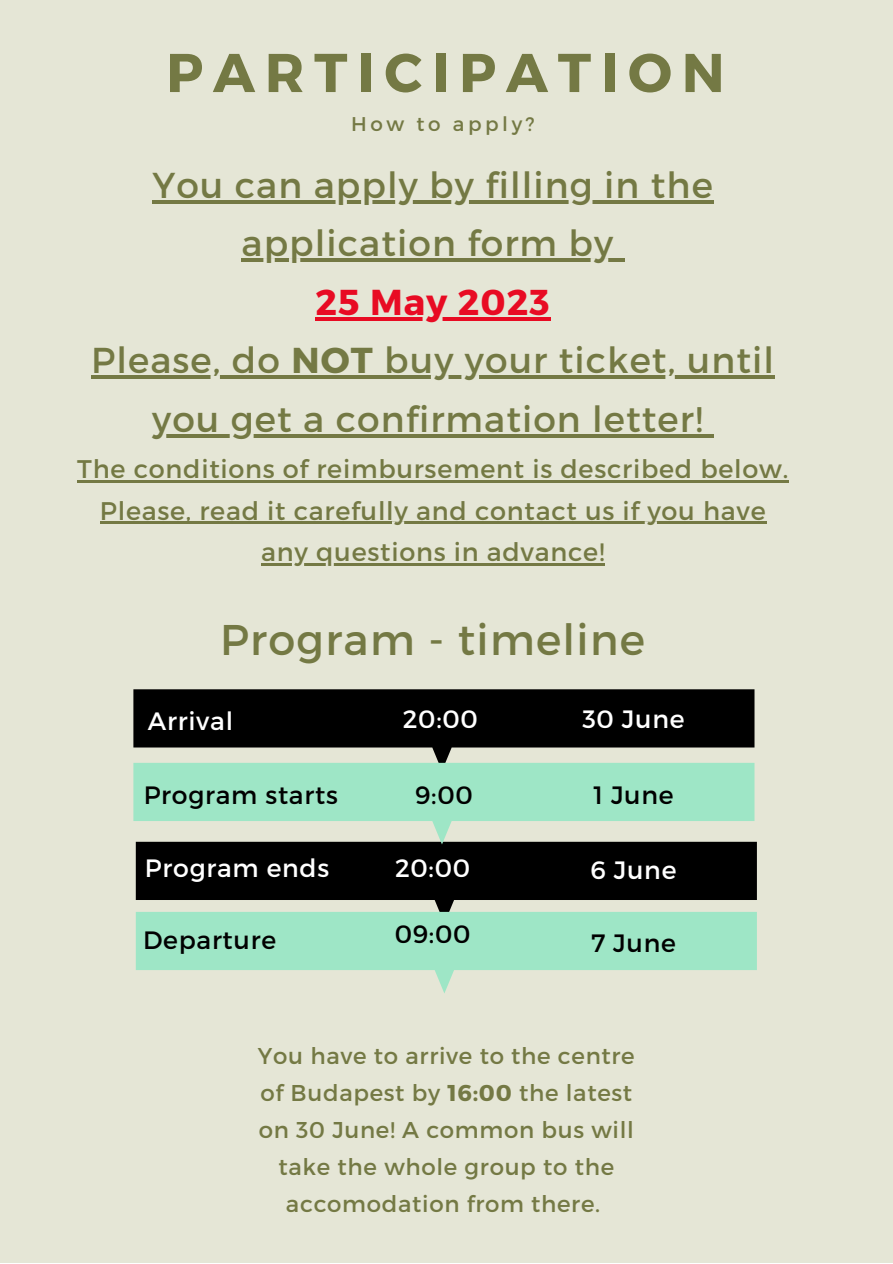
<style>
.page{position:relative;width:893px;height:1264px;background:#fff}
.page>*{position:absolute;margin:0;border:0;box-sizing:border-box;transform-origin:0 0}
.t1{font:700 54.45px "Montserrat";letter-spacing:.18em;color:#747944}
.t2{font:42.9px "Montserrat";letter-spacing:.03em;color:#747944}
.t3{font:36px/58.5px "Montserrat";letter-spacing:.03em;color:#747944;text-align:center}
.t4{font:700 36px "Montserrat";letter-spacing:.03em;color:#e80b23}
.t5{font:25.5px/41.5px "Montserrat";letter-spacing:.03em;color:#747944;text-align:center}
.t6{font:25.05px "Montserrat";letter-spacing:.03em;color:#010101}
.t7{font:25.05px "Montserrat";letter-spacing:.03em;color:#fff}
.t8{font:22.8px/37px "Montserrat";letter-spacing:.03em;color:#747944;text-align:center}
.t9{font:19.8px "Montserrat";letter-spacing:.18em;color:#747944}
.s1{font-weight:700}
</style>
<div class="page">
<div style="left:0;top:0;width:892px;height:1262px;background:#e5e6d6"></div>
<svg style="left:136px;top:841px;width:620px;height:70px;fill:#000"></svg>
<svg style="left:133px;top:689px;width:621px;height:73px;fill:#000"></svg>
<svg style="left:133px;top:762px;width:621px;height:82px;fill:#9ee6c6"></svg>
<svg style="left:136px;top:911px;width:620px;height:82px;fill:#9ee6c6"></svg>
<hr style="left:152px;top:200px;width:562px;height:3px;background:#747944">
<hr style="left:241px;top:259px;width:373px;height:3px;background:#747944">
<svg style="left:614px;top:259px;width:10px;height:3px"></svg>
<hr style="left:315px;top:317px;width:55px;height:3px;background:#e80b23">
<hr style="left:370px;top:317px;width:180px;height:3px;background:#e80b23">
<hr style="left:91px;top:375px;width:200px;height:4px;background:#747944">
<hr style="left:291px;top:375px;width:83px;height:4px;background:#747944">
<hr style="left:374px;top:375px;width:401px;height:4px;background:#747944">
<hr style="left:152px;top:434px;width:551px;height:3px;background:#747944">
<svg style="left:703px;top:434px;width:11px;height:3px"></svg>
<hr style="left:77px;top:480px;width:712px;height:2px;background:#747944">
<hr style="left:100px;top:522px;width:666px;height:2px;background:#747944">
<hr style="left:261px;top:563px;width:344px;height:2px;background:#747944">
<p class="t1" style="left:166px;top:37px;width:560px">PARTICIPATION</p>
<p class="t9" style="left:351px;top:111px;width:185px">How to apply?</p>
<p class="t3" style="left:152px;top:154px;width:562px">You can apply by filling in the application form by</p>
<p class="t4" style="left:315px;top:278px;width:236px">25 May 2023</p>
<p class="t3" style="left:91px;top:329px;width:684px">Please, do <span class="s1">NOT</span> buy your ticket, until you get a confirmation letter!</p>
<p class="t5" style="left:77px;top:447px;width:712px">The conditions of reimbursement is described below.<br>Please, read it carefully and contact us if you have any questions in advance!</p>
<p class="t2" style="left:220px;top:611px;width:426px">Program - timeline</p>
<p class="t7" style="left:148px;top:704px;width:87px">Arrival</p>
<p class="t7" style="left:403px;top:703px;width:77px">20:00</p>
<p class="t7" style="left:582px;top:703px;width:104px">30 June</p>
<p class="t6" style="left:144px;top:779px;width:196px">Program starts</p>
<p class="t6" style="left:415px;top:779px;width:59px">9:00</p>
<p class="t6" style="left:593px;top:779px;width:82px">1 June</p>
<p class="t7" style="left:145px;top:851px;width:186px">Program ends</p>
<p class="t7" style="left:395px;top:851px;width:77px">20:00</p>
<p class="t7" style="left:590px;top:853px;width:87px">6 June</p>
<p class="t6" style="left:143px;top:923px;width:135px">Departure</p>
<p class="t6" style="left:394px;top:918px;width:77px">09:00</p>
<p class="t6" style="left:591px;top:926px;width:86px">7 June</p>
<p class="t8" style="left:258px;top:1035px;width:378px">You have to arrive to the centre of Budapest by <span class="s1">16:00</span> the latest on 30 June! A common bus will take the whole group to the accomodation from there.</p>
</div>
